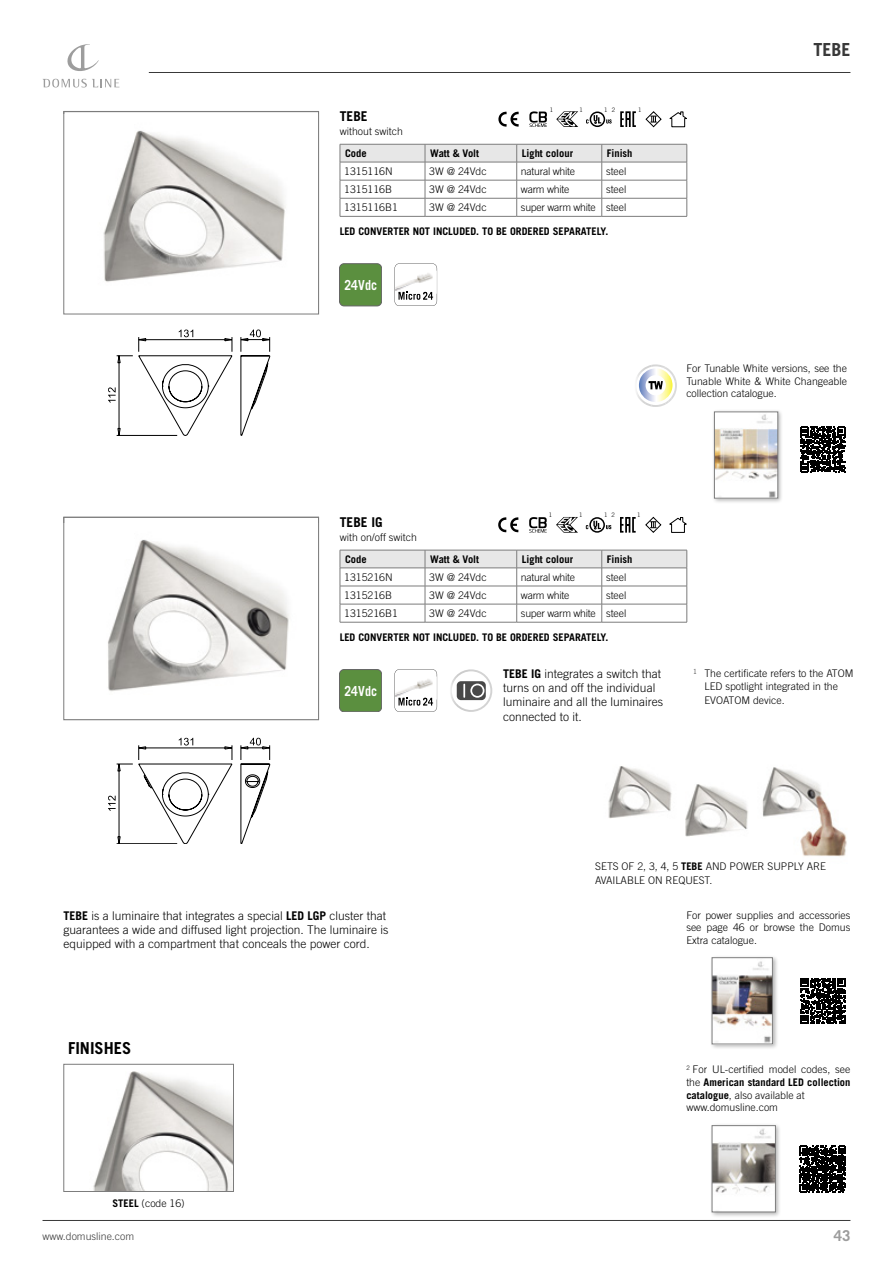
<style>
.page{position:relative;width:893px;height:1263px;background:#fff}
.page>*{position:absolute;margin:0;border:0;box-sizing:border-box;transform-origin:0 0}
.t1{font:700 18px "Trade Gothic LT Pro";color:#393939}
.t2{font:700 16.5px "Trade Gothic LT Pro";color:#000}
.t3{font:700 15px "Trade Gothic LT Pro";color:#9d9d9d}
.t4{font:700 13.8px "Trade Gothic LT Pro";letter-spacing:.015em;color:#fff;scale:.87 1}
.t5{font:700 13.5px "Trade Gothic LT Pro";color:#000}
.t6{font:300 12px/14.2px "Trade Gothic LT Pro";color:#000}
.t7{font:300 10.5px/12.6px "Trade Gothic LT Pro";color:#000}
.t8{font:700 10.5px "Trade Gothic LT Pro";color:#000}
.t9{font:300 10.5px "Trade Gothic LT Pro";letter-spacing:-.025em;color:#000}
.t10{font:300 10.5px "Trade Gothic LT Pro";color:#393939}
.t11{font:300 7.05px "Trade Gothic LT Pro";color:#393939}
.t12{font:300 6.15px "Trade Gothic LT Pro";color:#000}
.s1{font-weight:700}
</style>
<div class="page">
<hr style="left:43px;top:1220px;width:807px;height:1px;background:#393939">
<hr style="left:149px;top:72px;width:701px;height:1px;background:#393939">
<svg style="left:67px;top:44px;width:32px;height:27px"></svg>
<svg style="left:43px;top:79px;width:76px;height:8px"></svg>
<svg style="left:637px;top:365px;width:40px;height:42px"></svg>
<div style="left:710px;top:955px;width:68px;height:94px;background:#000;opacity:.3"></div>
<img style="left:714px;top:959px;width:57px;height:83px">
<div style="left:712px;top:957px;width:61px;height:87px;border:1px solid #7c7c7c"></div>
<div style="left:710px;top:1123px;width:71px;height:94px;background:#000;opacity:.3"></div>
<img style="left:714px;top:1127px;width:60px;height:83px">
<div style="left:712px;top:1125px;width:64px;height:87px;border:1px solid #7c7c7c"></div>
<div style="left:712px;top:409px;width:71px;height:95px;background:#000;opacity:.3"></div>
<img style="left:716px;top:414px;width:60px;height:82px">
<div style="left:714px;top:412px;width:64px;height:86px;border:1px solid #7c7c7c"></div>
<svg style="left:620px;top:111px;width:16px;height:16px"></svg>
<svg style="left:498px;top:112px;width:21px;height:15px"></svg>
<svg style="left:586px;top:112px;width:26px;height:15px"></svg>
<svg style="left:556px;top:111px;width:22px;height:16px"></svg>
<svg style="left:529px;top:111px;width:18px;height:16px"></svg>
<svg style="left:669px;top:111px;width:18px;height:16px"></svg>
<svg style="left:645px;top:111px;width:17px;height:16px"></svg>
<img style="left:93px;top:1071px;width:139px;height:119px">
<div style="left:64px;top:1064px;width:170px;height:128px;border:1px solid #7c7c7c"></div>
<img style="left:108px;top:539px;width:181px;height:153px">
<div style="left:64px;top:517px;width:255px;height:203px;border:1px solid #7c7c7c"></div>
<img style="left:103px;top:130px;width:183px;height:152px">
<div style="left:64px;top:111px;width:255px;height:203px;border:1px solid #7c7c7c"></div>
<svg style="left:395px;top:263px;width:42px;height:43px"></svg>
<div style="left:339px;top:264px;width:43px;height:42px;background:#5b8f3f;border-radius:5px"></div>
<div style="left:339px;top:264px;width:43px;height:42px;border:1px solid #636363;border-radius:5px"></div>
<svg style="left:395px;top:669px;width:42px;height:43px"></svg>
<div style="left:339px;top:669px;width:43px;height:43px;background:#5b8f3f;border-radius:5px"></div>
<div style="left:339px;top:669px;width:43px;height:43px;border:1px solid #636363;border-radius:5px"></div>
<img style="left:450px;top:669px;width:42px;height:43px">
<svg style="left:463px;top:684px;width:21px;height:14px"></svg>
<img style="left:608px;top:766px;width:239px;height:91px">
<svg style="left:108px;top:329px;width:162px;height:107px"></svg>
<svg style="left:108px;top:738px;width:162px;height:106px"></svg>
<svg style="left:620px;top:517px;width:16px;height:16px"></svg>
<svg style="left:498px;top:517px;width:20px;height:15px"></svg>
<svg style="left:586px;top:517px;width:25px;height:16px"></svg>
<svg style="left:556px;top:517px;width:22px;height:16px"></svg>
<svg style="left:529px;top:517px;width:18px;height:16px"></svg>
<svg style="left:669px;top:517px;width:18px;height:16px"></svg>
<svg style="left:645px;top:517px;width:17px;height:16px"></svg>
<svg style="left:800px;top:1146px;width:46px;height:46px"></svg>
<svg style="left:800px;top:978px;width:45px;height:45px"></svg>
<svg style="left:800px;top:427px;width:45px;height:45px"></svg>
<svg style="left:340px;top:144px;width:348px;height:72px"></svg>
<hr style="left:425px;top:180px;width:92px;height:1px;background:#7c7c7c">
<hr style="left:425px;top:198px;width:92px;height:1px;background:#7c7c7c">
<hr style="left:340px;top:216px;width:85px;height:1px;background:#7c7c7c">
<hr style="left:425px;top:216px;width:92px;height:1px;background:#7c7c7c">
<hr style="left:517px;top:216px;width:85px;height:1px;background:#7c7c7c">
<hr style="left:602px;top:216px;width:85px;height:1px;background:#7c7c7c">
<svg style="left:340px;top:550px;width:348px;height:72px"></svg>
<hr style="left:425px;top:586px;width:92px;height:1px;background:#7c7c7c">
<hr style="left:425px;top:604px;width:92px;height:1px;background:#7c7c7c">
<hr style="left:340px;top:622px;width:85px;height:1px;background:#7c7c7c">
<hr style="left:425px;top:622px;width:92px;height:1px;background:#7c7c7c">
<hr style="left:517px;top:622px;width:85px;height:1px;background:#7c7c7c">
<hr style="left:602px;top:622px;width:85px;height:1px;background:#7c7c7c">
<p class="t5" style="left:340px;top:108px;width:29px">TEBE</p>
<p class="t7" style="left:340px;top:125px;width:65px">without switch</p>
<p class="t12" style="left:550px;top:106px;width:5px">1</p>
<p class="t12" style="left:580px;top:106px;width:5px">1</p>
<p class="t12" style="left:604px;top:106px;width:12px">1 2</p>
<p class="t12" style="left:638px;top:106px;width:5px">1</p>
<p class="t8" style="left:345px;top:147px;width:23px">Code</p>
<p class="t8" style="left:430px;top:147px;width:51px">Watt &amp; Volt</p>
<p class="t8" style="left:522px;top:147px;width:53px">Light colour</p>
<p class="t8" style="left:607px;top:147px;width:27px">Finish</p>
<p class="t7" style="left:344px;top:165px;width:50px">1315116N</p>
<p class="t7" style="left:429px;top:165px;width:59px">3W @ 24Vdc</p>
<p class="t9" style="left:521px;top:165px;width:56px">natural white</p>
<p class="t7" style="left:606px;top:165px;width:22px">steel</p>
<p class="t7" style="left:344px;top:183px;width:49px">1315116B</p>
<p class="t7" style="left:429px;top:183px;width:59px">3W @ 24Vdc</p>
<p class="t9" style="left:521px;top:183px;width:50px">warm white</p>
<p class="t7" style="left:606px;top:183px;width:22px">steel</p>
<p class="t7" style="left:344px;top:201px;width:55px">1315116B1</p>
<p class="t7" style="left:429px;top:201px;width:59px">3W @ 24Vdc</p>
<p class="t9" style="left:521px;top:201px;width:107px">super warm white steel</p>
<p class="t8" style="left:340px;top:225px;width:270px">LED CONVERTER NOT INCLUDED. TO BE ORDERED SEPARATELY.</p>
<h3 class="t4" style="left:344px;top:276px;width:39px">24Vdc</h3>
<h1 class="t1" style="left:813px;top:38px;width:39px">TEBE</h1>
<p class="t7" style="left:686px;top:362px;width:162px;text-align:justify">For Tunable White versions, see the Tunable White &amp; White Changeable collection catalogue.</p>
<p class="t5" style="left:340px;top:514px;width:44px">TEBE IG</p>
<p class="t7" style="left:340px;top:531px;width:79px">with on/off switch</p>
<p class="t12" style="left:549px;top:511px;width:5px">1</p>
<p class="t12" style="left:579px;top:511px;width:5px">1</p>
<p class="t12" style="left:604px;top:511px;width:12px">1 2</p>
<p class="t12" style="left:637px;top:511px;width:5px">1</p>
<p class="t8" style="left:345px;top:553px;width:23px">Code</p>
<p class="t8" style="left:430px;top:553px;width:51px">Watt &amp; Volt</p>
<p class="t8" style="left:522px;top:553px;width:53px">Light colour</p>
<p class="t8" style="left:607px;top:553px;width:27px">Finish</p>
<p class="t7" style="left:344px;top:571px;width:50px">1315216N</p>
<p class="t7" style="left:429px;top:571px;width:59px">3W @ 24Vdc</p>
<p class="t9" style="left:521px;top:571px;width:56px">natural white</p>
<p class="t7" style="left:606px;top:571px;width:22px">steel</p>
<p class="t7" style="left:344px;top:589px;width:49px">1315216B</p>
<p class="t7" style="left:429px;top:589px;width:59px">3W @ 24Vdc</p>
<p class="t9" style="left:521px;top:589px;width:50px">warm white</p>
<p class="t7" style="left:606px;top:589px;width:22px">steel</p>
<p class="t7" style="left:344px;top:607px;width:55px">1315216B1</p>
<p class="t7" style="left:429px;top:607px;width:59px">3W @ 24Vdc</p>
<p class="t9" style="left:521px;top:607px;width:107px">super warm white steel</p>
<p class="t8" style="left:340px;top:631px;width:270px">LED CONVERTER NOT INCLUDED. TO BE ORDERED SEPARATELY.</p>
<p class="t6" style="left:503px;top:666px;width:161px"><span class="s1">TEBE IG</span> integrates a switch that turns on and off the individual luminaire and all the luminaires connected to it.</p>
<h3 class="t4" style="left:344px;top:682px;width:39px">24Vdc</h3>
<p class="t11" style="left:693px;top:667px;width:5px">1</p>
<p class="t7" style="left:704px;top:666px;width:150px;line-height:13.5px">The certificate refers to the ATOM<br>LED spotlight integrated in the<br>EVOATOM device.</p>
<p class="t6" style="left:64px;top:908px;width:326px"><span class="s1">TEBE</span> is a luminaire that integrates a special <span class="s1">LED LGP</span> cluster that guarantees a wide and diffused light projection. The luminaire is equipped with a compartment that conceals the power cord.</p>
<h2 class="t2" style="left:68px;top:1038px;width:65px">FINISHES</h2>
<p class="t7" style="left:112px;top:1196px;width:74px"><span class="s1">STEEL</span> (code 16)</p>
<p class="t7" style="left:595px;top:860px;width:232px;line-height:13.5px">SETS OF 2, 3, 4, 5 <span class="s1">TEBE</span> AND POWER SUPPLY ARE<br>AVAILABLE ON REQUEST.</p>
<p class="t7" style="left:686px;top:909px;width:166px;text-align:justify">For power supplies and accessories see page 46 or browse the Domus Extra catalogue.</p>
<p class="t7" style="left:686px;top:1063px;width:166px"><sup>2</sup> For UL-certified model codes, see the <span class="s1">American standard LED collection catalogue</span>, also available at www.domusline.com</p>
<p class="t10" style="left:43px;top:1230px;width:93px">www.domusline.com</p>
<h3 class="t3" style="left:834px;top:1226px;width:18px">43</h3>
</div>
